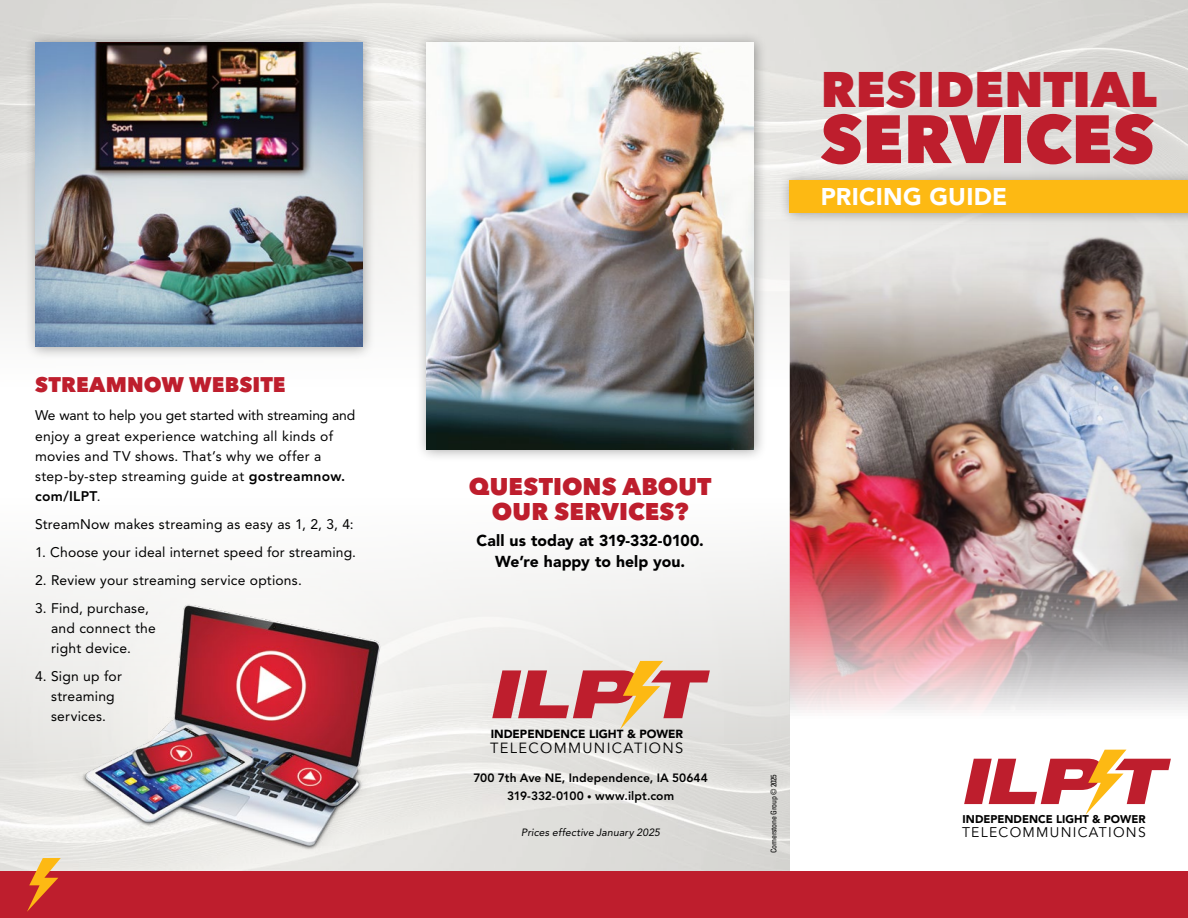
<style>
.page{position:relative;width:1188px;height:918px;background:#fff}
.page>*{position:absolute;margin:0;border:0;box-sizing:border-box;transform-origin:0 0}
.t1{font:800 67.5px "Avenir Next LT Pro";color:#be1e2d}
.t2{font:800 49.5px "Avenir Next LT Pro";color:#be1e2d}
.t3{font:800 24px/24.8px "Avenir Next LT Pro";letter-spacing:.005em;color:#be1e2d;text-align:center}
.t4{font:900 24px "Avenir LT Pro";letter-spacing:.01em;color:#fff}
.t5{font:800 21px "Avenir Next LT Pro";letter-spacing:.005em;color:#be1e2d}
.t6{font:900 15.75px/21.8px "Avenir LT Pro";color:#000;text-align:center}
.t7{font:14.7px "Avenir";letter-spacing:.09em;color:#000}
.t8{font:13.95px "Avenir";letter-spacing:.09em;color:#000}
.t9{font:13.8px/20.2px "Avenir LT Pro";letter-spacing:.015em;color:#000}
.t10{font:800 12px/18px "Avenir LT Pro";letter-spacing:.01em;color:#000;text-align:center}
.t11{font:900 11.7px "Avenir LT Pro";color:#000}
.t12{font:900 11.1px "Avenir LT Pro";color:#000}
.t13{font:italic 10.5px "Avenir LT Pro";letter-spacing:.01em;color:#000}
.t14{font:condensed 7.8px "Univers LT Pro";letter-spacing:-.03em;color:#000}
.s1{font-weight:800}
.s2{font-size:9px}
</style>
<div class="page">
<img style="left:0;top:369px;width:790px;height:503px">
<img style="left:790px;top:226px;width:398px;height:484px">
<img style="left:54px;top:602px;width:377px;height:259px">
<div style="left:0;top:872px;width:1188px;height:46px;background:#be1e2d"></div>
<svg style="left:492px;top:661px;width:218px;height:69px;background:#da9e97"></svg>
<svg style="left:964px;top:750px;width:207px;height:65px"></svg>
<div style="left:415px;top:31px;width:352px;height:431px;background:#000;opacity:.35"></div>
<img style="left:427px;top:43px;width:327px;height:406px">
<div style="left:24px;top:31px;width:351px;height:329px;background:#000;opacity:.35"></div>
<img style="left:35px;top:43px;width:327px;height:304px">
<div style="left:778px;top:169px;width:410px;height:57px;background:#000;opacity:.35"></div>
<div style="left:790px;top:180px;width:398px;height:33px;background:#fdb913"></div>
<svg style="left:27px;top:858px;width:34px;height:54px"></svg>
<h3 class="t5" style="left:35px;top:372px;width:252px">STREAMNOW WEBSITE</h3>
<p class="t9" style="left:35px;top:405px;width:322px">We want to help you get started with streaming and enjoy a great experience watching all kinds of movies and TV shows. That’s why we offer a step-by-step streaming guide at <span class="s1">gostreamnow. com/ILPT</span>.</p>
<p class="t9" style="left:35px;top:514px;width:320px">StreamNow makes streaming as easy as 1, 2, 3, 4:</p>
<p class="t9" style="left:35px;top:542px;width:322px">1. Choose your ideal internet speed for streaming.</p>
<p class="t9" style="left:35px;top:570px;width:268px">2. Review your streaming service options.</p>
<p class="t9" style="left:51px;top:597px;width:106px;text-indent:-16px">3. Find, purchase, and connect the right device.</p>
<p class="t9" style="left:51px;top:666px;width:72px;text-indent:-16px">4. Sign up for streaming services.</p>
<h2 class="t2" style="left:821px;top:59px;width:338px">RESIDENTIAL</h2>
<h1 class="t1" style="left:821px;top:98px;width:335px">SERVICES</h1>
<h3 class="t4" style="left:821px;top:182px;width:188px">PRICING GUIDE</h3>
<h3 class="t3" style="left:469px;top:474px;width:244px">QUESTIONS ABOUT<br>OUR SERVICES?</h3>
<p class="t6" style="left:477px;top:529px;width:229px">Call us today at 319-332-0100.<br>We’re happy to help you.</p>
<p class="t11" style="left:491px;top:727px;width:194px">INDEPENDENCE LIGHT &amp; POWER</p>
<p class="t7" style="left:490px;top:739px;width:195px">TELECOMMUNICATIONS</p>
<p class="t10" style="left:473px;top:768px;width:236px">700 7th Ave NE, Independence, IA 50644<br>319-332-0100 <span class="s2">•</span> www.ilpt.com</p>
<p class="t13" style="left:521px;top:825px;width:140px">Prices effective January 2025</p>
<p class="t14" style="left:769px;top:853px;width:80px;rotate:-90deg">Cornerstone Group © 2025</p>
<p class="t12" style="left:963px;top:812px;width:184px">INDEPENDENCE LIGHT &amp; POWER</p>
<p class="t8" style="left:962px;top:824px;width:185px">TELECOMMUNICATIONS</p>
</div>
